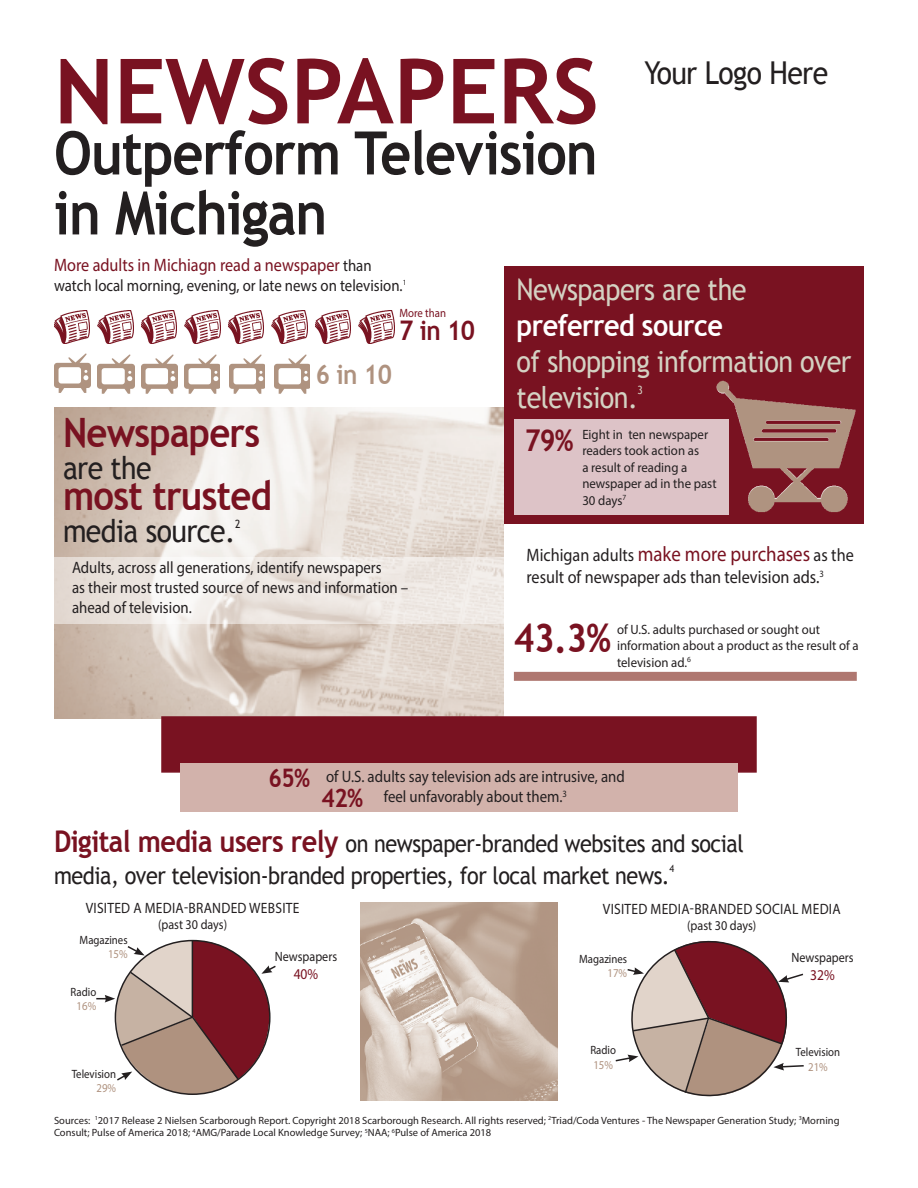
<style>
.page{position:relative;width:918px;height:1188px;background:#fff}
.page>*{position:absolute;margin:0;border:0;box-sizing:border-box;transform-origin:0 0}
.t1{font:700 90px "Trebuchet MS";color:#791221}
.t2{font:700 60px/60px "Trebuchet MS";letter-spacing:-.02em;color:#231f20;scale:.9 1}
.t3{font:700 40.5px "Trebuchet MS";letter-spacing:-.02em;color:#791221;scale:.9 1}
.t4{font:700 39.6px "Trebuchet MS";color:#791221;scale:.9 1}
.t5{font:31.5px "Trebuchet MS";letter-spacing:-.02em;color:#231f20;scale:.9 1}
.t6{font:30px/36px "Trebuchet MS";letter-spacing:-.02em;color:#d4d2c3;scale:.9 1}
.t7{font:700 30px "Trebuchet MS";color:#791221;scale:.9 1}
.t8{font:700 27px "Trebuchet MS";color:#af927f;scale:.9 1}
.t9{font:700 27px "Trebuchet MS";color:#791221;scale:.9 1}
.t10{font:700 25.5px "Trebuchet MS";color:#791221;scale:.9 1}
.t11{font:24px/32.1px "Trebuchet MS";letter-spacing:-.02em;color:#231f20;scale:.9 1}
.t12{font:18px/21.6px "Myriad Pro";color:#231f20;scale:.9 1}
.t13{font:18px "Myriad Pro";color:#791221;scale:.9 1}
.t14{font:16.5px/19.8px "Myriad Pro";color:#231f20;scale:.9 1}
.t15{font:15px "Myriad Pro";letter-spacing:.02em;color:#231f20;scale:.9 1}
.t16{font:15px "Myriad Pro";color:#791221;scale:.9 1}
.t17{font:13.5px/16.5px "Myriad Pro";color:#231f20;scale:.95 1}
.t18{font:13.5px "Myriad Pro";color:#231f20;scale:.9 1}
.t19{font:12px "Myriad Pro";color:#231f20;scale:.9 1}
.t20{font:12px "Myriad Pro";color:#af927f;scale:.9 1}
.t21{font:12px "Myriad Pro";color:#791221;scale:.9 1}
.t22{font:11.4px "Trebuchet MS";color:#231f20;scale:.9 1}
.t23{font:11.4px "Trebuchet MS";color:#d4d2c3;scale:.9 1}
.t24{font:10.5px/12.6px "Myriad Pro";color:#231f20}
.t25{font:10.05px "Trebuchet MS";color:#231f20;scale:.9 1}
.s1{font-size:16.5px;color:#231f20}
.s2{font-weight:700;color:#fff}
.s3{font-size:21px;color:#791221}
.s4{font-weight:700;font-size:30px;color:#791221}
</style>
<div class="page">
<img style="left:54px;top:311px;width:36px;height:33px">
<img style="left:98px;top:311px;width:35px;height:33px">
<img style="left:141px;top:311px;width:36px;height:33px">
<img style="left:184px;top:311px;width:36px;height:33px">
<img style="left:228px;top:311px;width:36px;height:33px">
<img style="left:272px;top:311px;width:35px;height:33px">
<img style="left:315px;top:311px;width:36px;height:33px">
<img style="left:358px;top:311px;width:36px;height:33px">
<img style="left:54px;top:354px;width:36px;height:39px">
<img style="left:184px;top:354px;width:36px;height:40px">
<img style="left:229px;top:354px;width:36px;height:40px">
<img style="left:274px;top:354px;width:36px;height:40px">
<img style="left:141px;top:354px;width:37px;height:40px">
<img style="left:98px;top:354px;width:36px;height:40px">
<img style="left:54px;top:407px;width:450px;height:311px">
<svg style="left:54px;top:557px;width:450px;height:66px;fill:#ede7e2"></svg>
<div style="left:504px;top:266px;width:360px;height:258px;background:#791221"></div>
<div style="left:515px;top:420px;width:214px;height:95px;background:#ddc3c7"></div>
<img style="left:717px;top:381px;width:77px;height:117px">
<div style="left:161px;top:716px;width:596px;height:57px;background:#791221;border:2px solid #791221"></div>
<div style="left:181px;top:763px;width:557px;height:49px;background:#d2b2ab"></div>
<svg style="left:96px;top:939px;width:180px;height:156px"></svg>
<svg style="left:615px;top:940px;width:189px;height:157px"></svg>
<div style="left:514px;top:672px;width:343px;height:9px;background:#af7770"></div>
<img style="left:360px;top:902px;width:198px;height:198px">
<p class="t1" style="left:54px;top:35px;width:546px">NEWSPAPERS</p>
<p class="t2" style="left:54px;top:123px;width:606px">Outperform Television in Michigan</p>
<p class="t13" style="left:54px;top:254px;width:354px">More adults in Michiagn read a newspaper <span class="s1">than</span></p>
<p class="t14" style="left:54px;top:275px;width:393px">watch local morning, evening, or late news on television.<sup>1</sup></p>
<p class="t5" style="left:644px;top:55px;width:206px">Your Logo Here</p>
<p class="t6" style="left:517px;top:272px;width:257px">Newspapers are the <span class="s2">preferred source</span></p>
<p class="t6" style="left:517px;top:344px;width:373px">of shopping information over television.</p>
<p class="t21" style="left:399px;top:306px;width:53px">More than</p>
<p class="t9" style="left:399px;top:313px;width:86px">7 in 10</p>
<p class="t8" style="left:316px;top:358px;width:86px">6 in 10</p>
<p class="t23" style="left:638px;top:383px;width:7px">3</p>
<p class="t3" style="left:63px;top:407px;width:221px">Newspapers</p>
<p class="t5" style="left:63px;top:449px;width:100px">are the</p>
<p class="t3" style="left:63px;top:470px;width:234px">most trusted</p>
<p class="t5" style="left:63px;top:512px;width:193px">media source.</p>
<p class="t22" style="left:235px;top:517px;width:7px">2</p>
<p class="t14" style="left:72px;top:558px;width:346px">Adults, across all generations, identify newspapers</p>
<p class="t14" style="left:72px;top:577px;width:375px">as their most trusted source of news and information – ahead of television.</p>
<p class="t7" style="left:525px;top:421px;width:56px">79%</p>
<p class="t17" style="left:582px;top:426px;width:143px">Eight in ten newspaper readers took action as<br>a result of reading a newspaper ad in the past<br>30 days<sup>7</sup></p>
<p class="t12" style="left:526px;top:544px;width:365px">Michigan adults <span class="s3">make more purchases</span> as the result of newspaper ads than television ads.<sup>3</sup></p>
<p class="t4" style="left:514px;top:613px;width:110px">43.3%</p>
<p class="t17" style="left:617px;top:621px;width:256px">of U.S. adults purchased or sought out information about a product as the result of a television ad.<sup>6</sup></p>
<p class="t10" style="left:268px;top:762px;width:48px">65%</p>
<p class="t14" style="left:326px;top:767px;width:333px">of U.S. adults say television ads are intrusive, and</p>
<p class="t14" style="left:384px;top:786px;width:205px">feel unfavorably about them.<sup>3</sup></p>
<p class="t10" style="left:322px;top:782px;width:48px">42%</p>
<p class="t11" style="left:54px;top:828px;width:768px"><span class="s4">Digital media users rely</span> on newspaper-branded websites and social media, over television-branded properties, for local market news.</p>
<p class="t25" style="left:670px;top:862px;width:7px">4</p>
<p class="t15" style="left:86px;top:898px;width:239px">VISITED A MEDIA-BRANDED WEBSITE</p>
<p class="t18" style="left:158px;top:916px;width:78px">(past 30 days)</p>
<p class="t18" style="left:275px;top:948px;width:71px">Newspapers</p>
<p class="t16" style="left:294px;top:964px;width:29px">40%</p>
<p class="t19" style="left:80px;top:932px;width:55px">Magazines</p>
<p class="t20" style="left:108px;top:947px;width:23px">15%</p>
<p class="t19" style="left:71px;top:984px;width:30px">Radio</p>
<p class="t20" style="left:77px;top:999px;width:23px">16%</p>
<p class="t19" style="left:72px;top:1066px;width:51px">Television</p>
<p class="t20" style="left:96px;top:1081px;width:23px">29%</p>
<p class="t15" style="left:603px;top:899px;width:266px">VISITED MEDIA-BRANDED SOCIAL MEDIA</p>
<p class="t18" style="left:687px;top:917px;width:78px">(past 30 days)</p>
<p class="t18" style="left:791px;top:949px;width:71px">Newspapers</p>
<p class="t16" style="left:810px;top:965px;width:29px">32%</p>
<p class="t19" style="left:579px;top:951px;width:55px">Magazines</p>
<p class="t20" style="left:608px;top:966px;width:23px">17%</p>
<p class="t19" style="left:590px;top:1043px;width:30px">Radio</p>
<p class="t20" style="left:593px;top:1057px;width:23px">15%</p>
<p class="t19" style="left:796px;top:1045px;width:51px">Television</p>
<p class="t20" style="left:808px;top:1059px;width:23px">21%</p>
<p class="t24" style="left:54px;top:1114px;width:787px">Sources: <sup>1</sup>2017 Release 2 Nielsen Scarborough Report. Copyright 2018 Scarborough Research. All rights reserved; <sup>2</sup>Triad/Coda Ventures - The Newspaper Generation Study; <sup>3</sup>Morning<br>Consult; Pulse of America 2018; <sup>4</sup>AMG/Parade Local Knowledge Survey; <sup>5</sup>NAA; <sup>6</sup>Pulse of America 2018</p>
</div>
